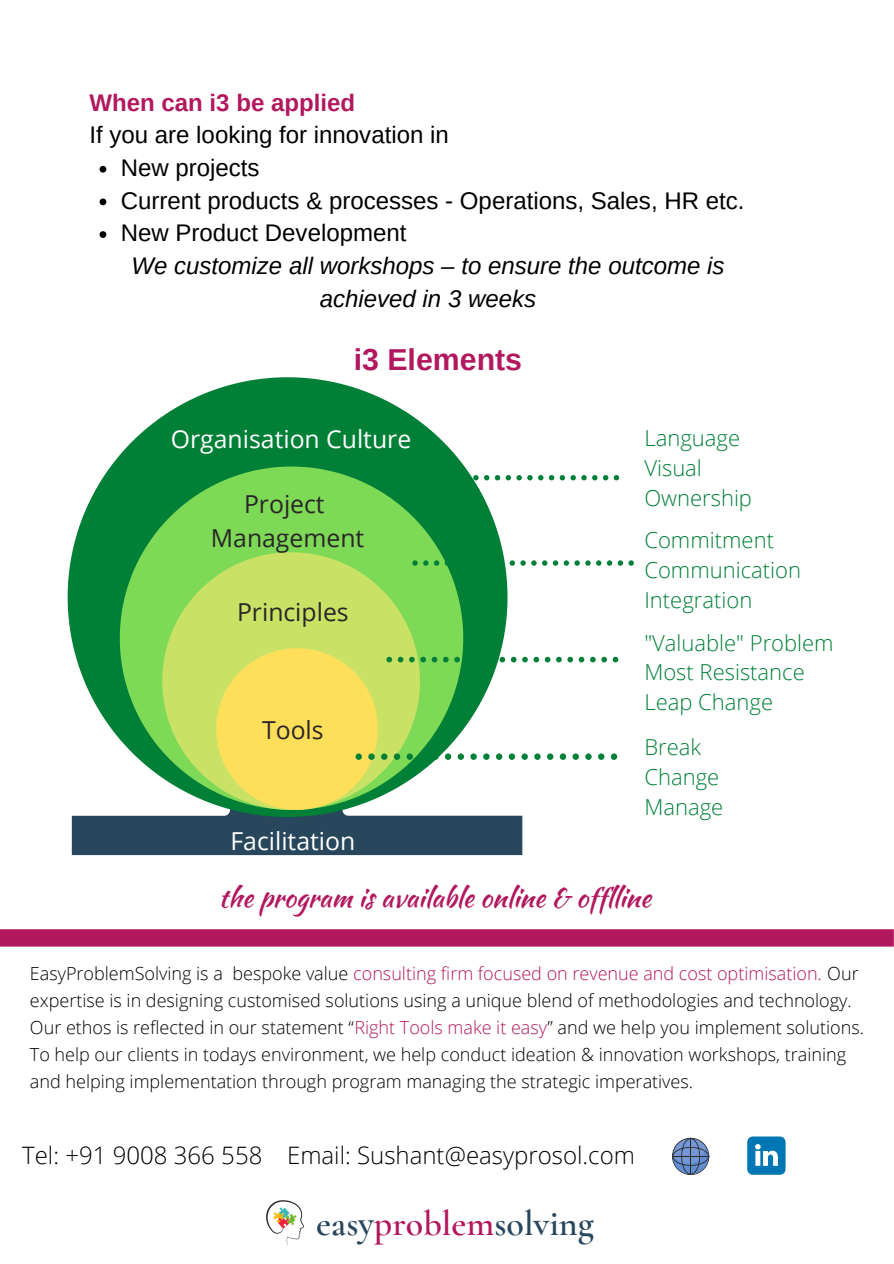
<style>
.page{position:relative;width:894px;height:1264px;background:#fff}
.page>*{position:absolute;margin:0;border:0;box-sizing:border-box;transform-origin:0 0}
.t1{font:600 36px "Cormorant Garamond";color:#28475d}
.t2{font:700 30.3px "Arimo";color:#b2185e}
.t3{font:27px "Kaushan Script";color:#b2185e}
.t4{font:24.75px/34.3px "Open Sans";color:#292626;text-align:center}
.t5{font:24.75px "Open Sans";color:#fff}
.t6{font:24px/32.7px "Arimo";color:#000}
.t7{font:italic 24px/32.7px "Arimo";color:#000;text-align:center}
.t8{font:300 24px "Open Sans";color:#000}
.t9{font:700 24px "Arimo";color:#b2185e}
.t10{font:300 22.05px/29.8px "Open Sans";color:#008037}
.t11{font:300 18px/27px "Open Sans";color:#000}
.s1{color:#b2185e}
</style>
<div class="page">
<div style="left:0;top:929px;width:893px;height:17px;background:#b2185e"></div>
<img style="left:266px;top:1200px;width:38px;height:44px">
<svg style="left:672px;top:1137px;width:37px;height:37px"></svg>
<hr style="left:690px;top:1138px;width:1px;height:36px;background:#292626">
<hr style="left:672px;top:1155px;width:36px;height:1px;background:#292626">
<svg style="left:747px;top:1136px;width:38px;height:38px"></svg>
<svg style="left:99px;top:166px;width:7px;height:7px"></svg>
<svg style="left:99px;top:198px;width:7px;height:7px"></svg>
<svg style="left:99px;top:231px;width:7px;height:7px"></svg>
<svg style="left:68px;top:377px;width:439px;height:440px;fill:#008037"></svg>
<svg style="left:120px;top:466px;width:343px;height:182px;background:#54bb4c"></svg>
<svg style="left:162px;top:552px;width:258px;height:96px;background:#b3df60"></svg>
<svg style="left:397px;top:475px;width:222px;height:5px"></svg>
<svg style="left:412px;top:560px;width:221px;height:5px"></svg>
<svg style="left:72px;top:648px;width:546px;height:207px"></svg>
<h3 class="t9" style="left:89px;top:89px;width:267px">When can i3 be applied</h3>
<h3 class="t6" style="left:89px;top:119px;width:361px">If you are looking for innovation in</h3>
<h3 class="t6" style="left:121px;top:151px;width:625px">New projects<br>Current products &amp; processes - Operations, Sales, HR etc.<br>New Product Development</h3>
<h3 class="t7" style="left:131px;top:249px;width:594px">We customize all workshops – to ensure the outcome is achieved in 3 weeks</h3>
<h2 class="t2" style="left:354px;top:343px;width:170px">i3 Elements</h2>
<h3 class="t5" style="left:171px;top:421px;width:242px">Organisation Culture</h3>
<h3 class="t4" style="left:211px;top:486px;width:155px">Project<br>Management</h3>
<h3 class="t4" style="left:237px;top:594px;width:113px">Principles</h3>
<h3 class="t4" style="left:262px;top:711px;width:63px">Tools</h3>
<h3 class="t5" style="left:230px;top:823px;width:126px">Facilitation</h3>
<p class="t10" style="left:644px;top:422px;width:109px">Language<br>Visual<br>Ownership</p>
<p class="t10" style="left:644px;top:524px;width:158px">Commitment<br>Communication<br>Integration</p>
<p class="t10" style="left:644px;top:627px;width:191px">"Valuable" Problem<br>Most Resistance<br>Leap Change</p>
<p class="t10" style="left:644px;top:731px;width:80px">Break<br>Change<br>Manage</p>
<h3 class="t3" style="left:218px;top:878px;width:434px">the program is available online &amp; offlline</h3>
<p class="t11" style="left:30px;top:959px;width:835px">EasyProblemSolving is a bespoke value <span class="s1">consulting firm focused on revenue and cost optimisation.</span> Our expertise is in designing customised solutions using a unique blend of methodologies and technology.<br>Our ethos is reflected in our statement “<span class="s1">Right Tools make it easy</span>” and we help you implement solutions.<br>To help our clients in todays environment, we help conduct ideation &amp; innovation workshops, training and helping implementation through program managing the strategic imperatives.</p>
<h3 class="t8" style="left:22px;top:1138px;width:614px">Tel: +91 9008 366 558 Email: Sushant@easyprosol.com</h3>
<h1 class="t1" style="left:316px;top:1201px;width:279px">easy<span class="s1">problem</span>solving</h1>
</div>
